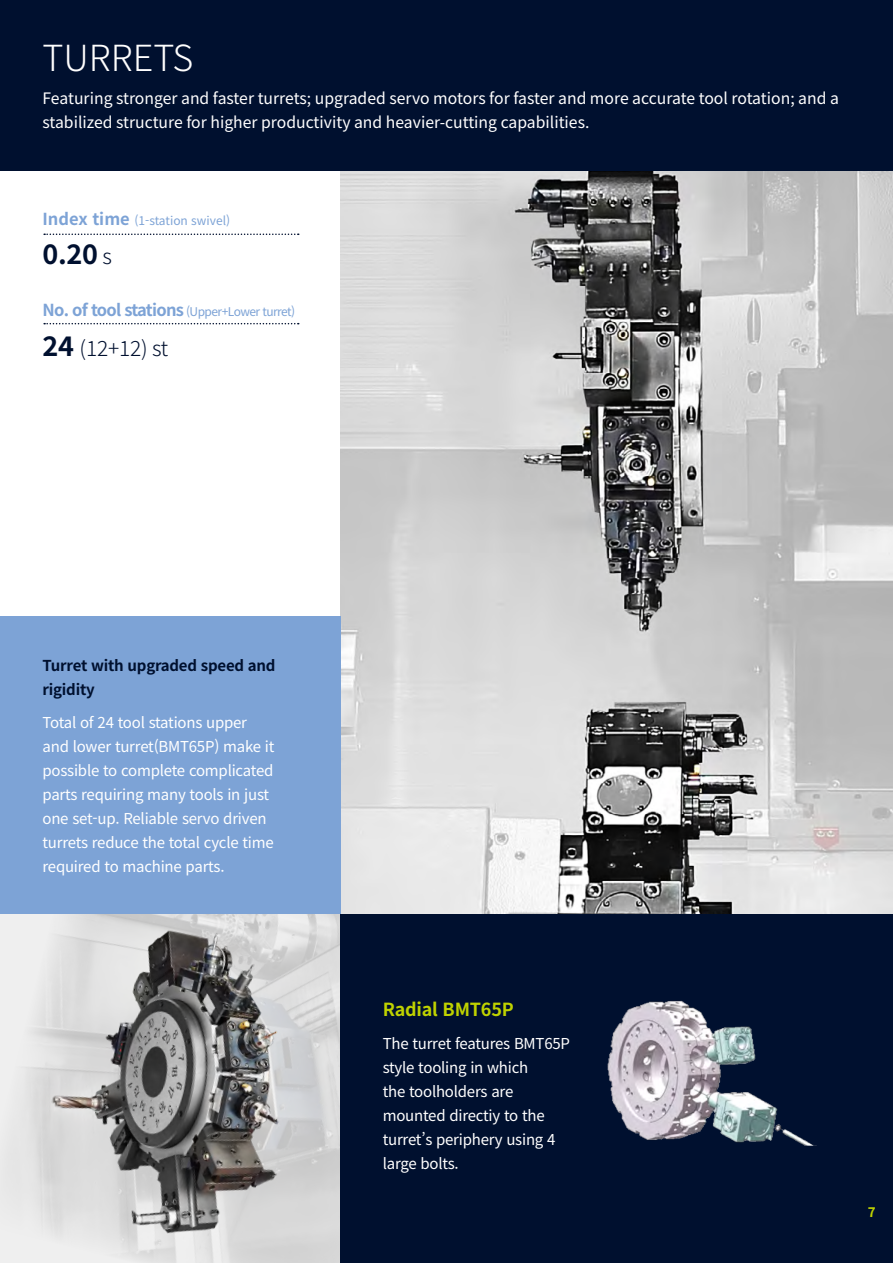
<style>
.page{position:relative;width:893px;height:1263px;background:#fff}
.page>*{position:absolute;margin:0;border:0;box-sizing:border-box;transform-origin:0 0}
.t1{font:300 36px "Noto Sans KR";color:#fff}
.t2{font:700 27px "Noto Sans KR";color:#00102f}
.t3{font:300 21px "Noto Sans KR";color:#00102f}
.t4{font:700 18px "Noto Sans KR";letter-spacing:-.01em;color:#bfd200}
.t5{font:15.75px/24px "Noto Sans KR";color:#fff}
.t6{font:15px/24px "Noto Sans KR";letter-spacing:-.015em;color:#fff}
.t7{font:700 15px/24px "Noto Sans KR";letter-spacing:-.015em;color:#00102f}
.t8{font:700 13.5px "Noto Sans KR";color:#bfd200}
.t9{font:12px "Noto Sans KR";letter-spacing:-.045em;color:#7da3d6}
.t10{font:12px "Noto Sans KR";color:#7da3d6}
.s1{font-weight:700;font-size:16.5px}
.s2{font-weight:300;font-size:21px}
.s3{font-weight:700;font-size:27px}
</style>
<div class="page">
<img style="left:340px;top:170px;width:553px;height:744px">
<img style="left:0;top:914px;width:340px;height:349px">
<div style="left:0;top:0;width:893px;height:170px;background:#00102f"></div>
<svg style="left:43px;top:233px;width:256px;height:2px"></svg>
<svg style="left:43px;top:322px;width:256px;height:2px"></svg>
<div style="left:340px;top:914px;width:553px;height:349px;background:#00102f"></div>
<img style="left:607px;top:1000px;width:210px;height:146px">
<div style="left:0;top:617px;width:340px;height:297px;background:#7da3d6"></div>
<h1 class="t1" style="left:43px;top:38px;width:152px">TURRETS</h1>
<p class="t5" style="left:43px;top:86px;width:798px">Featuring stronger and faster turrets; upgraded servo motors for faster and more accurate tool rotation; and a stabilized structure for higher productivity and heavier-cutting capabilities.</p>
<p class="t10" style="left:43px;top:214px;width:189px"><span class="s1">Index time</span> (1-station swivel)</p>
<h2 class="t2" style="left:43px;top:239px;width:71px">0.20 <span class="s2">s</span></h2>
<p class="t9" style="left:43px;top:305px;width:254px"><span class="s1">No. of tool stations</span> (Upper+Lower turret)</p>
<h3 class="t3" style="left:43px;top:336px;width:127px"><span class="s3">24</span> (12+12) st</h3>
<p class="t7" style="left:43px;top:654px;width:235px">Turret with upgraded speed and rigidity</p>
<p class="t6" style="left:43px;top:710px;width:233px">Total of 24 tool stations upper and lower turret(BMT65P) make it possible to complete complicated parts requiring many tools in just one set-up. Reliable servo driven turrets reduce the total cycle time required to machine parts.</p>
<p class="t4" style="left:383px;top:1000px;width:133px">Radial BMT65P</p>
<p class="t6" style="left:383px;top:1032px;width:189px">The turret features BMT65P style tooling in which<br>the toolholders are mounted directiy to the turret’s periphery using 4 large bolts.</p>
<p class="t8" style="left:868px;top:1205px;width:9px">7</p>
</div>
